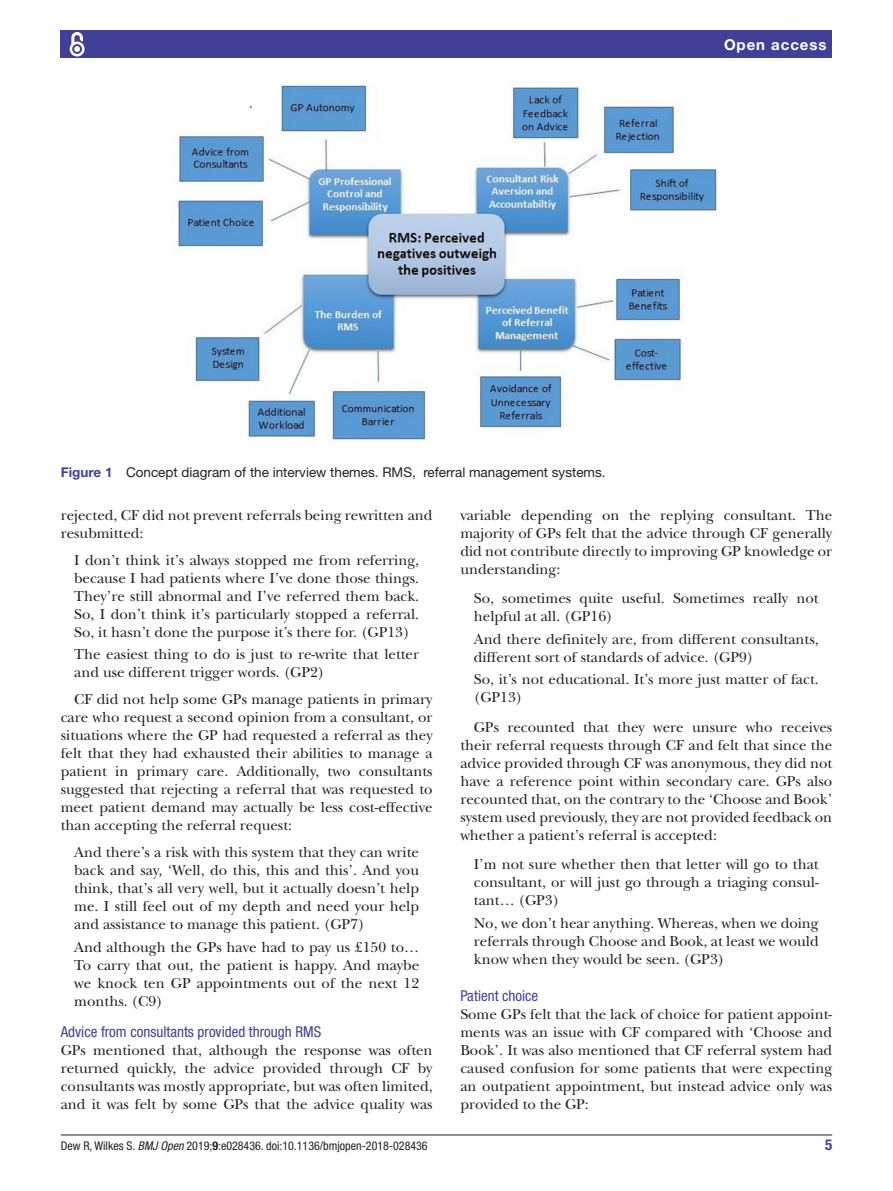
<style>
.page{position:relative;width:893px;height:1191px;background:#fff}
.page>*{position:absolute;margin:0;border:0;box-sizing:border-box;transform-origin:0 0}
.t1{font:15px/18px "New Baskerville";color:#231f20;text-align:justify}
.t2{font:condensed 15px "Helvetica Neue LT Std";color:#414099}
.t3{font:700 15px "Helvetica Neue LT Std";letter-spacing:.065em;color:#fff}
.t4{font:700 condensed 15px "Helvetica Neue LT Std";color:#414099}
.t5{font:13.5px "Helvetica Neue LT Std";color:#231f20}
.t6{font:condensed 12px "Helvetica Neue LT Std";color:#231f20}
.s1{font-weight:700;color:#414099}
.s2{font-style:italic}
.s3{font-weight:700}
</style>
<div class="page">
<hr style="left:61px;top:1134px;width:771px;height:1px;background:#231f20">
<div style="left:61px;top:31px;width:771px;height:27px;background:#414099"></div>
<svg style="left:69px;top:32px;width:16px;height:25px"></svg>
<img style="left:172px;top:85px;width:546px;height:356px">
<p class="t3" style="left:724px;top:35px;width:104px">Open access</p>
<p class="t5" style="left:61px;top:464px;width:546px"><span class="s1">Figure 1</span> Concept diagram of the interview themes. RMS, referral management systems.</p>
<p class="t1" style="left:61px;top:506px;width:373px">rejected, CF did not prevent referrals being rewritten and resubmitted:</p>
<p class="t1" style="left:74px;top:551px;width:346px">I don’t think it’s always stopped me from referring, because I had patients where I’ve done those things.<br>They’re still abnormal and I’ve referred them back.<br>So, I don’t think it’s particularly stopped a referral.<br>So, it hasn’t done the purpose it’s there for. (GP13)</p>
<p class="t1" style="left:74px;top:645px;width:346px">The easiest thing to do is just to re-write that letter and use different trigger words. (GP2)</p>
<p class="t1" style="left:61px;top:690px;width:373px;text-indent:14px">CF did not help some GPs manage patients in primary care who request a second opinion from a consultant, or situations where the GP had requested a referral as they felt that they had exhausted their abilities to manage a patient in primary care. Additionally, two consultants suggested that rejecting a referral that was requested to meet patient demand may actually be less cost-effective than accepting the referral request:</p>
<p class="t1" style="left:74px;top:843px;width:346px">And there’s a risk with this system that they can write back and say, ‘Well, do this, this and this’. And you think, that’s all very well, but it actually doesn’t help me. I still feel out of my depth and need your help and assistance to manage this patient. (GP7)</p>
<p class="t1" style="left:74px;top:938px;width:346px">And although the GPs have had to pay us £150 to… To carry that out, the patient is happy. And maybe we knock ten GP appointments out of the next 12 months. (C9)</p>
<p class="t2" style="left:61px;top:1023px;width:262px">Advice from consultants provided through RMS</p>
<p class="t1" style="left:61px;top:1041px;width:373px">GPs mentioned that, although the response was often returned quickly, the advice provided through CF by consultants was mostly appropriate, but was often limited, and it was felt by some GPs that the advice quality was</p>
<p class="t1" style="left:460px;top:506px;width:373px">variable depending on the replying consultant. The majority of GPs felt that the advice through CF generally did not contribute directly to improving GP knowledge or understanding:</p>
<p class="t1" style="left:474px;top:589px;width:346px">So, sometimes quite useful. Sometimes really not helpful at all. (GP16)</p>
<p class="t1" style="left:474px;top:630px;width:346px">And there definitely are, from different consultants, different sort of standards of advice. (GP9)</p>
<p class="t1" style="left:474px;top:670px;width:346px">So, it’s not educational. It’s more just matter of fact. (GP13)</p>
<p class="t1" style="left:460px;top:718px;width:373px;text-indent:13px">GPs recounted that they were unsure who receives their referral requests through CF and felt that since the advice provided through CF was anonymous, they did not have a reference point within secondary care. GPs also recounted that, on the contrary to the ‘Choose and Book’ system used previously, they are not provided feedback on whether a patient’s referral is accepted:</p>
<p class="t1" style="left:474px;top:855px;width:346px">I’m not sure whether then that letter will go to that consultant, or will just go through a triaging consul&shy;tant… (GP3)</p>
<p class="t1" style="left:474px;top:914px;width:346px">No, we don’t hear anything. Whereas, when we doing referrals through Choose and Book, at least we would know when they would be seen. (GP3)</p>
<p class="t2" style="left:460px;top:987px;width:79px">Patient choice</p>
<p class="t1" style="left:460px;top:1005px;width:373px">Some GPs felt that the lack of choice for patient appoint&shy;ments was an issue with CF compared with ‘Choose and Book’. It was also mentioned that CF referral system had caused confusion for some patients that were expecting an outpatient appointment, but instead advice only was provided to the GP:</p>
<p class="t6" style="left:61px;top:1138px;width:368px">Dew R, Wilkes S. <span class="s2">BMJ Open</span> 2019;<span class="s3">9</span>:e028436. doi:10.1136/bmjopen-2018-028436</p>
<p class="t4" style="left:825px;top:1135px;width:9px">5</p>
</div>
